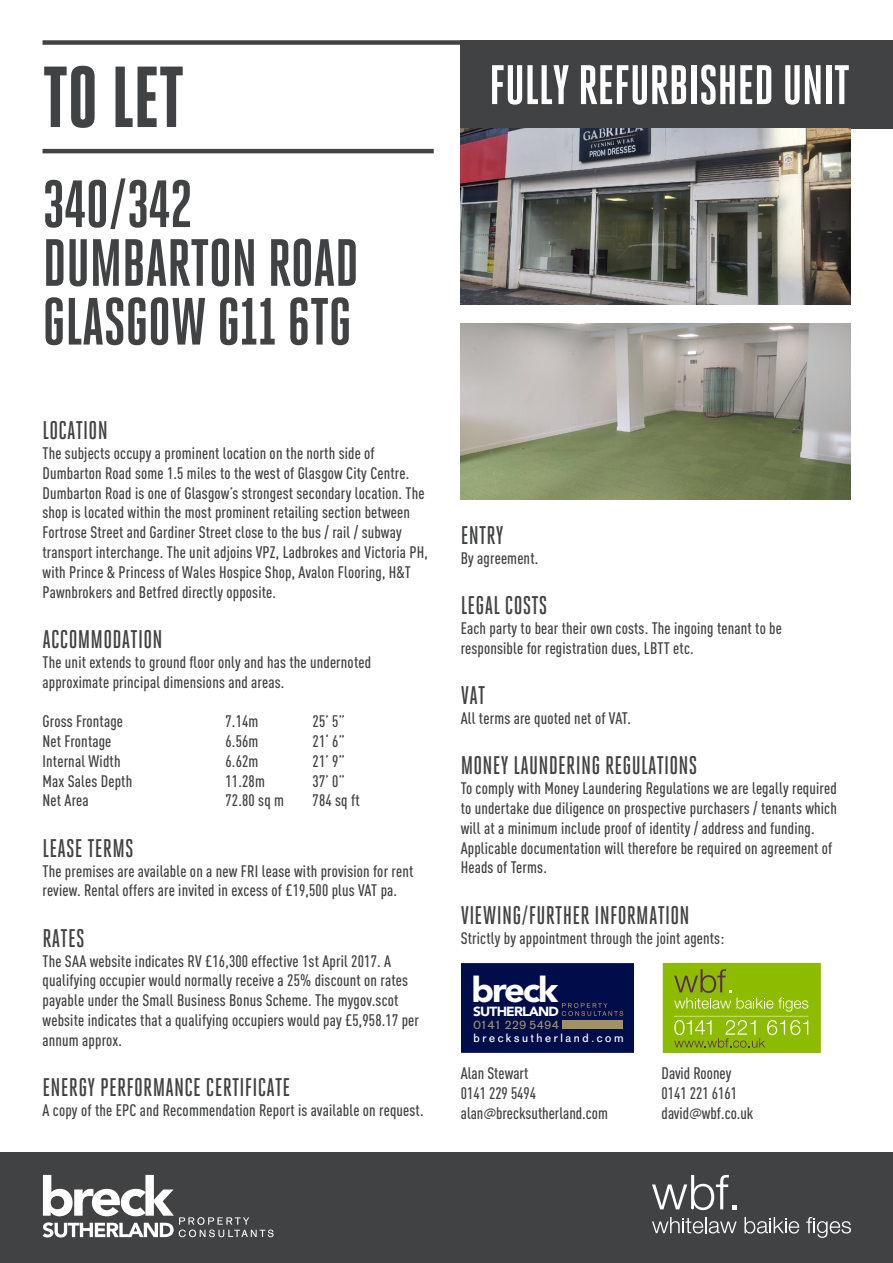
<style>
.page{position:relative;width:893px;height:1263px;background:#fff}
.page>*{position:absolute;margin:0;border:0;box-sizing:border-box;transform-origin:0 0}
.t1{font:800 86.4px "Heroic Condensed";color:#414243}
.t2{font:700 66.6px/58.8px "Heroic Condensed";letter-spacing:-.01em;color:#414243}
.t3{font:700 55.5px "Heroic Condensed";letter-spacing:-.01em;color:#fff}
.t4{font:900 34.95px "Avenir LT";letter-spacing:-.06em;color:#fff;scale:1.04 1}
.t5{font:500 25.5px "Heroic Condensed";letter-spacing:.01em;color:#414243}
.t6{font:500 16.5px/19.8px "DIN Cond";letter-spacing:.01em;color:#414243}
.t7{font:900 13.2px "Avenir LT";letter-spacing:-.06em;color:#fff;scale:1.04 1}
.t8{font:12px "AG Old Face";letter-spacing:.22em;color:#fff}
.t9{font:12px "AG Old Face";letter-spacing:-.02em;color:#a29161}
.s1{font-family:"Agenda";font-weight:300;font-style:italic}
</style>
<div class="page">
<div style="left:0;top:1152px;width:893px;height:111px;background:#414243"></div>
<svg style="left:43px;top:1175px;width:231px;height:62px"></svg>
<div style="left:461px;top:963px;width:174px;height:90px;background:#000d4b"></div>
<svg style="left:562px;top:1003px;width:61px;height:13px"></svg>
<div style="left:562px;top:1020px;width:61px;height:9px;background:#a29161"></div>
<div style="left:458px;top:962px;width:177px;height:92px;border:1px solid #fff"></div>
<div style="left:662px;top:962px;width:159px;height:91px;background:#8dbb00"></div>
<svg style="left:674px;top:1020px;width:134px;height:28px"></svg>
<svg style="left:737px;top:997px;width:71px;height:14px"></svg>
<svg style="left:674px;top:969px;width:57px;height:40px"></svg>
<hr style="left:674px;top:1016px;width:134px;height:1px;background:#cddc8e">
<div style="left:662px;top:962px;width:160px;height:92px;border:1px solid #fff"></div>
<svg style="left:652px;top:1217px;width:85px;height:16px"></svg>
<svg style="left:744px;top:1217px;width:55px;height:16px"></svg>
<svg style="left:806px;top:1217px;width:45px;height:21px"></svg>
<svg style="left:652px;top:1175px;width:85px;height:35px"></svg>
<div style="left:461px;top:40px;width:432px;height:88px;background:#414243"></div>
<div style="left:43px;top:40px;width:807px;height:5px;background:#414243"></div>
<hr style="left:43px;top:149px;width:391px;height:4px;background:#414243">
<img style="left:461px;top:128px;width:389px;height:177px">
<img style="left:461px;top:323px;width:389px;height:177px">
<h1 class="t1" style="left:43px;top:50px;width:143px">TO LET</h1>
<h2 class="t2" style="left:43px;top:175px;width:318px">340/342<br>DUMBARTON ROAD<br>GLASGOW G11 6TG</h2>
<h3 class="t5" style="left:43px;top:416px;width:67px">LOCATION</h3>
<p class="t6" style="left:43px;top:443px;width:387px">The subjects occupy a prominent location on the north side of Dumbarton Road some 1.5 miles to the west of Glasgow City Centre.<br>Dumbarton Road is one of Glasgow’s strongest secondary location. The shop is located within the most prominent retailing section between Fortrose Street and Gardiner Street close to the bus / rail / subway transport interchange. The unit adjoins VPZ, Ladbrokes and Victoria PH, with Prince &amp; Princess of Wales Hospice Shop, Avalon Flooring, H&amp;T Pawnbrokers and Betfred directly opposite.</p>
<h3 class="t5" style="left:43px;top:625px;width:121px">ACCOMMODATION</h3>
<p class="t6" style="left:43px;top:652px;width:330px">The unit extends to ground floor only and has the undernoted approximate principal dimensions and areas.</p>
<p class="t6" style="left:43px;top:711px;width:82px">Gross Frontage</p>
<p class="t6" style="left:226px;top:711px;width:34px">7.14m</p>
<p class="t6" style="left:313px;top:711px;width:34px">25’ 5”</p>
<p class="t6" style="left:43px;top:731px;width:70px">Net Frontage</p>
<p class="t6" style="left:226px;top:731px;width:34px">6.56m</p>
<p class="t6" style="left:313px;top:731px;width:34px">21‘ 6”</p>
<p class="t6" style="left:43px;top:751px;width:80px">Internal Width</p>
<p class="t6" style="left:226px;top:751px;width:34px">6.62m</p>
<p class="t6" style="left:313px;top:751px;width:34px">21’ 9”</p>
<p class="t6" style="left:43px;top:770px;width:91px">Max Sales Depth</p>
<p class="t6" style="left:226px;top:770px;width:41px">11.28m</p>
<p class="t6" style="left:313px;top:770px;width:34px">37’ 0”</p>
<p class="t6" style="left:43px;top:790px;width:48px">Net Area</p>
<p class="t6" style="left:226px;top:790px;width:60px">72.80 sq m</p>
<p class="t6" style="left:313px;top:790px;width:49px">784 sq ft</p>
<h3 class="t5" style="left:43px;top:834px;width:93px">LEASE TERMS</h3>
<p class="t6" style="left:43px;top:860px;width:372px">The premises are available on a new FRI lease with provision for rent review. Rental offers are invited in excess of £19,500 plus VAT pa.</p>
<h3 class="t5" style="left:43px;top:924px;width:44px">RATES</h3>
<p class="t6" style="left:43px;top:950px;width:378px">The SAA website indicates RV £16,300 effective 1st April 2017. A qualifying occupier would normally receive a 25% discount on rates payable under the Small Business Bonus Scheme. The mygov.scot website indicates that a qualifying occupiers would pay £5,958.17 per annum approx.</p>
<h3 class="t5" style="left:43px;top:1073px;width:249px">ENERGY PERFORMANCE CERTIFICATE</h3>
<p class="t6" style="left:43px;top:1100px;width:383px">A copy of the EPC and Recommendation Report is available on request.</p>
<h3 class="t3" style="left:489px;top:54px;width:362px">FULLY REFURBISHED UNIT</h3>
<h3 class="t5" style="left:461px;top:521px;width:44px">ENTRY</h3>
<p class="t6" style="left:461px;top:548px;width:79px">By agreement.</p>
<h3 class="t5" style="left:461px;top:591px;width:88px">LEGAL COSTS</h3>
<p class="t6" style="left:461px;top:618px;width:323px">Each party to bear their own costs. The ingoing tenant to be responsible for registration dues, LBTT etc.</p>
<h3 class="t5" style="left:461px;top:681px;width:26px">VAT</h3>
<p class="t6" style="left:461px;top:708px;width:172px">All terms are quoted net of VAT.</p>
<h3 class="t5" style="left:461px;top:752px;width:238px">MONEY LAUNDERING REGULATIONS</h3>
<p class="t6" style="left:461px;top:778px;width:378px">To comply with Money Laundering Regulations we are legally required to undertake due diligence on prospective purchasers / tenants which will at a minimum include proof of identity / address and funding.<br>Applicable documentation will therefore be required on agreement of Heads of Terms.</p>
<h3 class="t5" style="left:461px;top:901px;width:230px">VIEWING/FURTHER INFORMATION</h3>
<p class="t6" style="left:461px;top:927px;width:265px">Strictly by appointment through the joint agents:</p>
<h3 class="t4" style="left:471px;top:969px;width:85px">breck</h3>
<p class="t7" style="left:473px;top:1003px;width:84px">SUTHERLAND</p>
<p class="t9" style="left:474px;top:1017px;width:87px">0141 229 5494</p>
<p class="t8" style="left:474px;top:1030px;width:152px">brecksutherland.com</p>
<p class="t6" style="left:461px;top:1063px;width:149px">Alan Stewart<br>0141 229 5494 alan<span class="s1">@</span>brecksutherland.com</p>
<p class="t6" style="left:662px;top:1063px;width:93px">David Rooney<br>0141 221 6161 david<span class="s1">@</span>wbf.co.uk</p>
</div>
